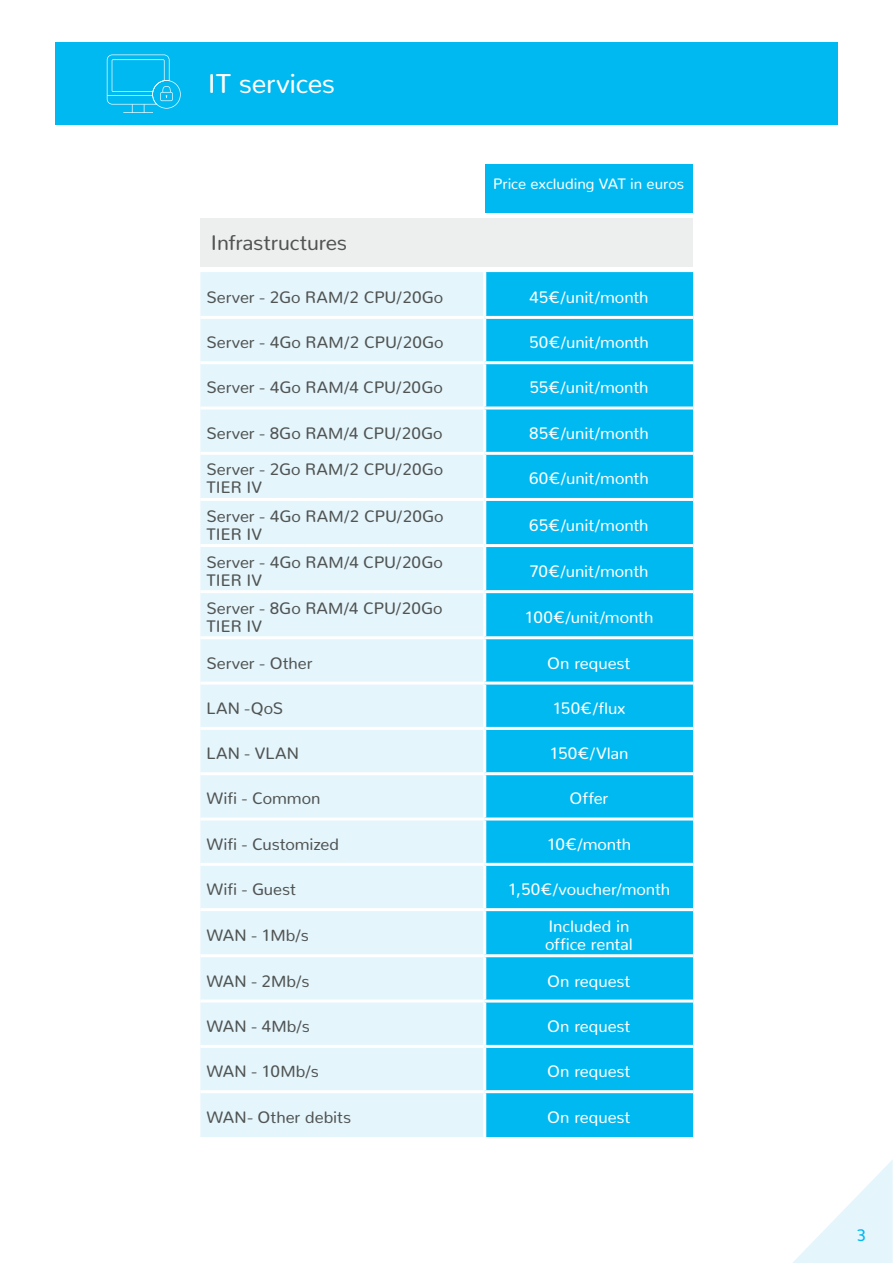
<style>
.page{position:relative;width:893px;height:1263px;background:#fff}
.page>*{position:absolute;margin:0;border:0;box-sizing:border-box;transform-origin:0 0}
.t1{font:27px "Nunito";letter-spacing:-.015em;color:#fff}
.t2{font:21px "Nunito";letter-spacing:-.01em;color:#505453}
.t3{font:16.65px "Nunito";color:#00b9f1}
.t4{font:16.5px/18px "Nunito";letter-spacing:.005em;color:#505453}
.t5{font:16.5px/18px "Nunito";letter-spacing:-.005em;color:#fff}
.t6{font:15px "Nunito";letter-spacing:-.005em;color:#fff}
</style>
<div class="page">
<svg style="left:793px;top:1160px;width:100px;height:103px"></svg>
<div style="left:55px;top:43px;width:783px;height:82px;background:#00b9f1"></div>
<svg style="left:107px;top:55px;width:74px;height:58px"></svg>
<div style="left:485px;top:164px;width:208px;height:49px;background:#00b9f1"></div>
<div style="left:200px;top:218px;width:493px;height:49px;background:#edeeee"></div>
<div style="left:200px;top:272px;width:283px;height:865px;background:#e5f5fc"></div>
<div style="left:486px;top:272px;width:207px;height:865px;background:#00b9f1"></div>
<hr style="left:200px;top:316px;width:285px;height:3px;background:#fff">
<hr style="left:485px;top:316px;width:208px;height:3px;background:#fff">
<hr style="left:200px;top:361px;width:285px;height:3px;background:#fff">
<hr style="left:485px;top:361px;width:208px;height:3px;background:#fff">
<hr style="left:200px;top:406px;width:285px;height:3px;background:#fff">
<hr style="left:485px;top:406px;width:208px;height:3px;background:#fff">
<hr style="left:200px;top:452px;width:285px;height:3px;background:#fff">
<hr style="left:485px;top:452px;width:208px;height:3px;background:#fff">
<hr style="left:200px;top:498px;width:285px;height:3px;background:#fff">
<hr style="left:485px;top:498px;width:208px;height:3px;background:#fff">
<hr style="left:200px;top:544px;width:285px;height:3px;background:#fff">
<hr style="left:485px;top:544px;width:208px;height:3px;background:#fff">
<hr style="left:200px;top:590px;width:285px;height:3px;background:#fff">
<hr style="left:485px;top:590px;width:208px;height:3px;background:#fff">
<hr style="left:200px;top:727px;width:285px;height:3px;background:#fff">
<hr style="left:485px;top:727px;width:208px;height:3px;background:#fff">
<hr style="left:200px;top:772px;width:285px;height:3px;background:#fff">
<hr style="left:485px;top:772px;width:208px;height:3px;background:#fff">
<hr style="left:200px;top:817px;width:285px;height:3px;background:#fff">
<hr style="left:485px;top:817px;width:208px;height:3px;background:#fff">
<hr style="left:200px;top:863px;width:285px;height:3px;background:#fff">
<hr style="left:485px;top:863px;width:208px;height:3px;background:#fff">
<hr style="left:200px;top:908px;width:285px;height:3px;background:#fff">
<hr style="left:485px;top:908px;width:208px;height:3px;background:#fff">
<hr style="left:200px;top:954px;width:285px;height:3px;background:#fff">
<hr style="left:485px;top:954px;width:208px;height:3px;background:#fff">
<hr style="left:200px;top:999px;width:285px;height:3px;background:#fff">
<hr style="left:485px;top:999px;width:208px;height:3px;background:#fff">
<hr style="left:200px;top:1045px;width:285px;height:3px;background:#fff">
<hr style="left:485px;top:1045px;width:208px;height:3px;background:#fff">
<hr style="left:200px;top:1090px;width:285px;height:3px;background:#fff">
<hr style="left:485px;top:1090px;width:208px;height:3px;background:#fff">
<hr style="left:200px;top:636px;width:285px;height:3px;background:#fff">
<hr style="left:485px;top:636px;width:208px;height:3px;background:#fff">
<hr style="left:200px;top:682px;width:285px;height:3px;background:#fff">
<hr style="left:485px;top:682px;width:208px;height:3px;background:#fff">
<h1 class="t1" style="left:208px;top:60px;width:129px">IT services</h1>
<p class="t2" style="left:211px;top:225px;width:138px">Infrastructures</p>
<p class="t6" style="left:493px;top:171px;width:193px">Price excluding VAT in euros</p>
<p class="t4" style="left:206px;top:286px;width:238px">Server - 2Go RAM/2 CPU/20Go</p>
<p class="t5" style="left:529px;top:286px;width:121px">45€/unit/month</p>
<p class="t4" style="left:206px;top:331px;width:239px">Server - 4Go RAM/2 CPU/20Go</p>
<p class="t5" style="left:529px;top:331px;width:121px">50€/unit/month</p>
<p class="t4" style="left:206px;top:377px;width:238px">Server - 4Go RAM/4 CPU/20Go</p>
<p class="t5" style="left:529px;top:377px;width:121px">55€/unit/month</p>
<p class="t4" style="left:206px;top:422px;width:238px">Server - 8Go RAM/4 CPU/20Go</p>
<p class="t5" style="left:529px;top:422px;width:121px">85€/unit/month</p>
<p class="t4" style="left:206px;top:459px;width:238px">Server - 2Go RAM/2 CPU/20Go<br>TIER IV</p>
<p class="t5" style="left:529px;top:468px;width:121px">60€/unit/month</p>
<p class="t4" style="left:206px;top:505px;width:239px">Server - 4Go RAM/2 CPU/20Go<br>TIER IV</p>
<p class="t5" style="left:529px;top:514px;width:121px">65€/unit/month</p>
<p class="t4" style="left:206px;top:551px;width:238px">Server - 4Go RAM/4 CPU/20Go<br>TIER IV</p>
<p class="t5" style="left:529px;top:560px;width:121px">70€/unit/month</p>
<p class="t4" style="left:206px;top:597px;width:238px">Server - 8Go RAM/4 CPU/20Go<br>TIER IV</p>
<p class="t5" style="left:524px;top:606px;width:130px">100€/unit/month</p>
<p class="t4" style="left:206px;top:652px;width:108px">Server - Other</p>
<p class="t5" style="left:547px;top:652px;width:85px">On request</p>
<p class="t4" style="left:206px;top:697px;width:78px">LAN -QoS</p>
<p class="t5" style="left:552px;top:697px;width:75px">150€/flux</p>
<p class="t4" style="left:206px;top:743px;width:94px">LAN - VLAN</p>
<p class="t5" style="left:549px;top:743px;width:80px">150€/Vlan</p>
<p class="t4" style="left:206px;top:788px;width:116px">Wifi - Common</p>
<p class="t5" style="left:569px;top:788px;width:41px">Offer</p>
<p class="t4" style="left:206px;top:833px;width:134px">Wifi - Customized</p>
<p class="t5" style="left:547px;top:833px;width:86px">10€/month</p>
<p class="t4" style="left:206px;top:878px;width:91px">Wifi - Guest</p>
<p class="t5" style="left:508px;top:878px;width:164px">1,50€/voucher/month</p>
<p class="t4" style="left:206px;top:924px;width:104px">WAN - 1Mb/s</p>
<p class="t5" style="left:545px;top:915px;width:89px">Included in office rental</p>
<p class="t4" style="left:206px;top:970px;width:105px">WAN - 2Mb/s</p>
<p class="t5" style="left:547px;top:970px;width:85px">On request</p>
<p class="t4" style="left:206px;top:1015px;width:105px">WAN - 4Mb/s</p>
<p class="t5" style="left:547px;top:1015px;width:85px">On request</p>
<p class="t4" style="left:206px;top:1060px;width:114px">WAN - 10Mb/s</p>
<p class="t5" style="left:547px;top:1060px;width:85px">On request</p>
<p class="t4" style="left:206px;top:1106px;width:146px">WAN- Other debits</p>
<p class="t5" style="left:547px;top:1106px;width:85px">On request</p>
<p class="t3" style="left:857px;top:1221px;width:11px">3</p>
</div>
